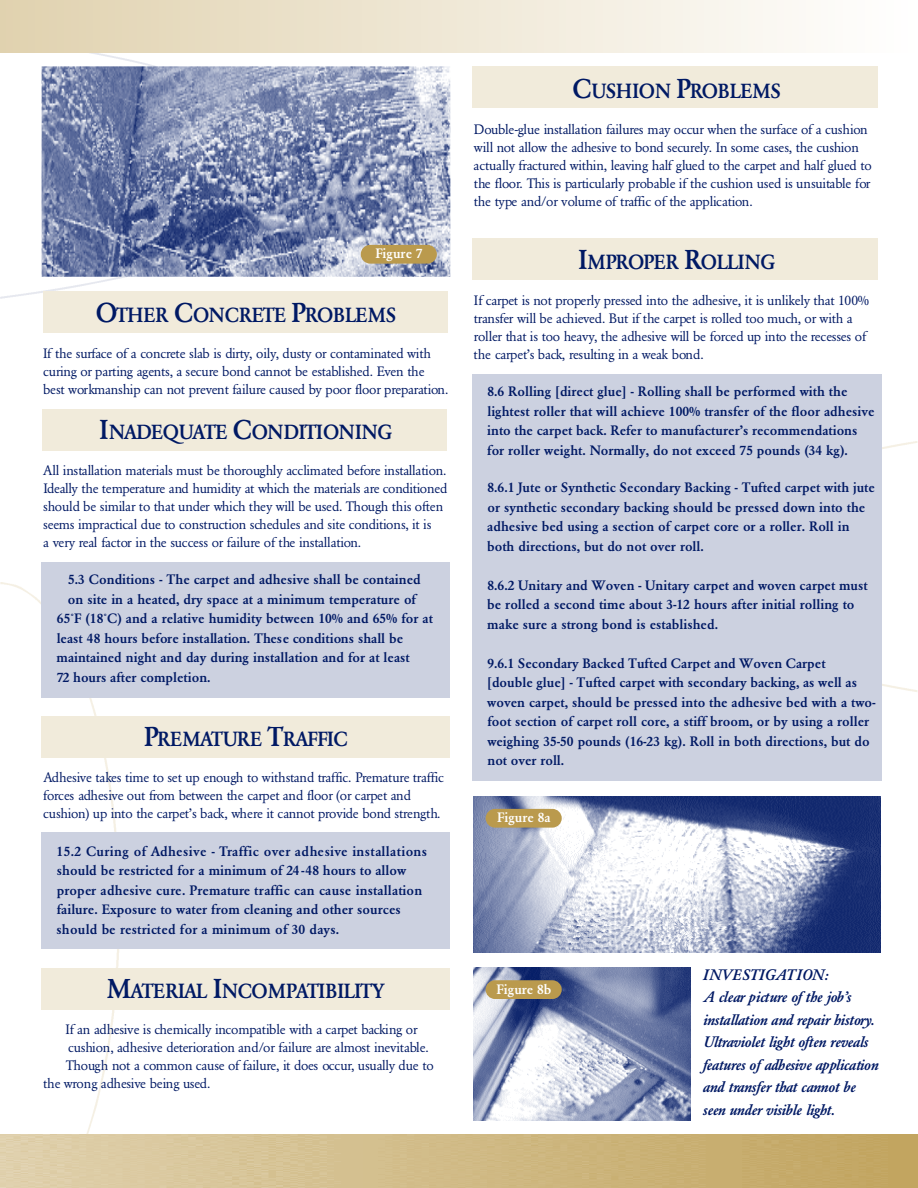
<style>
.page{position:relative;width:918px;height:1188px;background:#fff}
.page>*{position:absolute;margin:0;border:0;box-sizing:border-box;transform-origin:0 0}
.t1{font:500 20.25px "Garamond BE";letter-spacing:-.015em;color:#001964;scale:.94 1}
.t2{font:italic 500 15px/22.5px "Garamond BE";letter-spacing:-.025em;color:#001964}
.t3{font:13.5px/18px "Garamond BE";letter-spacing:-.03em;color:#001964}
.t4{font:500 13.5px/19.5px "Garamond BE";color:#001964}
.t5{font:500 13.5px "Garamond BE";color:#fff}
.s1{font-size:27px}
</style>
<div class="page">
<img style="left:0;top:582px;width:119px;height:552px">
<img style="left:0;top:52px;width:330px;height:247px">
<img style="left:0;top:1134px;width:918px;height:54px">
<img style="left:881px;top:417px;width:37px;height:299px">
<div style="left:472px;top:375px;width:409px;height:406px;background:#ccd1e0"></div>
<div style="left:472px;top:238px;width:406px;height:42px;background:#f1ebdb"></div>
<div style="left:472px;top:66px;width:406px;height:42px;background:#f1ebdb"></div>
<div style="left:42px;top:968px;width:408px;height:42px;background:#f1ebdb"></div>
<div style="left:42px;top:832px;width:408px;height:117px;background:#ccd1e0"></div>
<div style="left:42px;top:716px;width:408px;height:42px;background:#f1ebdb"></div>
<div style="left:42px;top:409px;width:405px;height:42px;background:#f1ebdb"></div>
<div style="left:43px;top:291px;width:405px;height:42px;background:#f1ebdb"></div>
<div style="left:42px;top:562px;width:408px;height:136px;background:#ccd1e0"></div>
<div style="left:27px;top:1036px;width:27px;height:27px;background:#fff;border-radius:50%"></div>
<img style="left:473px;top:796px;width:408px;height:156px">
<img style="left:42px;top:66px;width:408px;height:211px">
<div style="left:361px;top:245px;width:76px;height:19px;background:#ba9a4d;border-radius:9px"></div>
<img style="left:474px;top:968px;width:216px;height:152px">
<div style="left:486px;top:809px;width:76px;height:19px;background:#ba9a4d;border-radius:9px"></div>
<div style="left:486px;top:980px;width:76px;height:19px;background:#ba9a4d;border-radius:9px"></div>
<p class="t5" style="left:375px;top:248px;width:49px">Figure 7</p>
<h1 class="t1" style="left:96px;top:306px;width:321px"><span class="s1">O</span>T HER <span class="s1">C</span>ONCRE T E <span class="s1">P</span>ROBL EMS</h1>
<p class="t3" style="left:43px;top:345px;width:407px">If the surface of a concrete slab is dirty, oily, dusty or contaminated with curing or parting agents, a secure bond cannot be established. Even the best workmanship can not prevent failure caused by poor floor preparation.</p>
<h1 class="t1" style="left:100px;top:423px;width:313px"><span class="s1">I</span>N A DEQUAT E <span class="s1">C</span>ONDI T IONING</h1>
<p class="t3" style="left:43px;top:462px;width:406px">All installation materials must be thoroughly acclimated before installation.<br>Ideally the temperature and humidity at which the materials are conditioned should be similar to that under which they will be used. Though this often seems impractical due to construction schedules and site conditions, it is<br>a very real factor in the success or failure of the installation.</p>
<p class="t4" style="left:68px;top:571px;width:354px">5.3 Conditions - The carpet and adhesive shall be contained</p>
<p class="t4" style="left:68px;top:590px;width:350px">on site in a heated, dry space at a minimum temperature of</p>
<p class="t4" style="left:57px;top:610px;width:377px">65˚F (18˚C) and a relative humidity between 10% and 65% for at</p>
<p class="t4" style="left:57px;top:629px;width:348px">least 48 hours before installation. These conditions shall be</p>
<p class="t4" style="left:57px;top:649px;width:355px">m a i n t a i n e d night and day during installation and for at least</p>
<p class="t4" style="left:57px;top:668px;width:155px">72 hours after completion.</p>
<h1 class="t1" style="left:144px;top:731px;width:218px"><span class="s1">P</span>REM ATURE <span class="s1">T</span>R A FFIC</h1>
<p class="t3" style="left:43px;top:770px;width:402px">Adhesive takes time to set up enough to withstand traffic. Premature traffic forces adhesive out from between the carpet and floor (or carpet and cushion) up into the carpet’s back, where it cannot provide bond strength.</p>
<p class="t4" style="left:57px;top:842px;width:372px">15.2 Curing of Ad h e s i ve - Traffic over adhesive installations should be restricted for a minimum of 24-48 hours to allow<br>p roper adhesive cure. Pre m a t u re traffic can cause installation failure. Exposure to water from cleaning and other sources should be restricted for a minimum of 30 days.</p>
<h1 class="t1" style="left:107px;top:983px;width:297px"><span class="s1">M</span>AT ERI A L <span class="s1">I</span>NCOMPAT IBIL I T Y</h1>
<p class="t3" style="left:66px;top:1022px;width:354px">If an adhesive is chemically incompatible with a carpet backing or</p>
<p class="t3" style="left:68px;top:1040px;width:362px">cushion, adhesive deterioration and/or failure are almost inevitable.</p>
<p class="t3" style="left:66px;top:1058px;width:370px">Though not a common cause of failure, it does occur, usually due to</p>
<p class="t3" style="left:43px;top:1076px;width:169px">the wrong adhesive being used.</p>
<h1 class="t1" style="left:572px;top:82px;width:224px"><span class="s1">C</span>USHION <span class="s1">P</span>ROBL EMS</h1>
<p class="t3" style="left:474px;top:121px;width:400px">Double-glue installation failures may occur when the surface of a cushion will not allow the adhesive to bond securely. In some cases, the cushion actually fractured within, leaving half glued to the carpet and half glued to the floor. This is particularly probable if the cushion used is unsuitable for the type and/or volume of traffic of the application.</p>
<h1 class="t1" style="left:578px;top:253px;width:211px"><span class="s1">I</span>MPROPER <span class="s1">R</span>OL L ING</h1>
<p class="t3" style="left:474px;top:292px;width:397px">If carpet is not properly pressed into the adhesive, it is unlikely that 100% transfer will be achieved. But if the carpet is rolled too much, or with a roller that is too heavy, the adhesive will be forced up into the recesses of the carpet’s back, resulting in a weak bond.</p>
<p class="t4" style="left:487px;top:383px;width:389px">8.6 Rolling [direct glue] - Rolling shall be performed with the lightest roller that will achieve 100% transfer of the floor adhesive into the carpet back. Refer to manufacturer’s recommendations for roller weight. Normally, do not exceed 75 pounds (34 kg).</p>
<p class="t4" style="left:487px;top:479px;width:389px">8.6.1 Jute or Synthetic Secondary Backing - Tufted carpet with jute or synthetic secondary backing should be pressed down into the adhesive bed using a section of carpet core or a roller. Roll in both directions, but do not over roll.</p>
<p class="t4" style="left:487px;top:576px;width:382px">8.6.2 Unitary and Woven - Unitary carpet and woven carpet must be rolled a second time about 3-12 hours after initial rolling to make sure a strong bond is established.</p>
<p class="t4" style="left:487px;top:654px;width:390px">9.6.1 Secondary Backed Tufted Carpet and Woven Carpet<br>[double glue] - Tufted carpet with secondary backing, as well as woven carpet, should be pressed into the adhesive bed with a two&shy;foot section of carpet roll core, a stiff broom, or by using a roller weighing 35-50 pounds (16-23 kg). Roll in both directions, but do not over roll.</p>
<p class="t5" style="left:497px;top:812px;width:55px">Figure 8a</p>
<p class="t5" style="left:497px;top:983px;width:56px">Figure 8b</p>
<p class="t2" style="left:703px;top:965px;width:177px">IN VESTIGATION:<br>A clear picture of the job’s installation and repair history.<br>U l t raviolet light often re v e a l s fe a t u res of adhesive application and tra n s fer that cannot be seen under visible light.</p>
</div>
